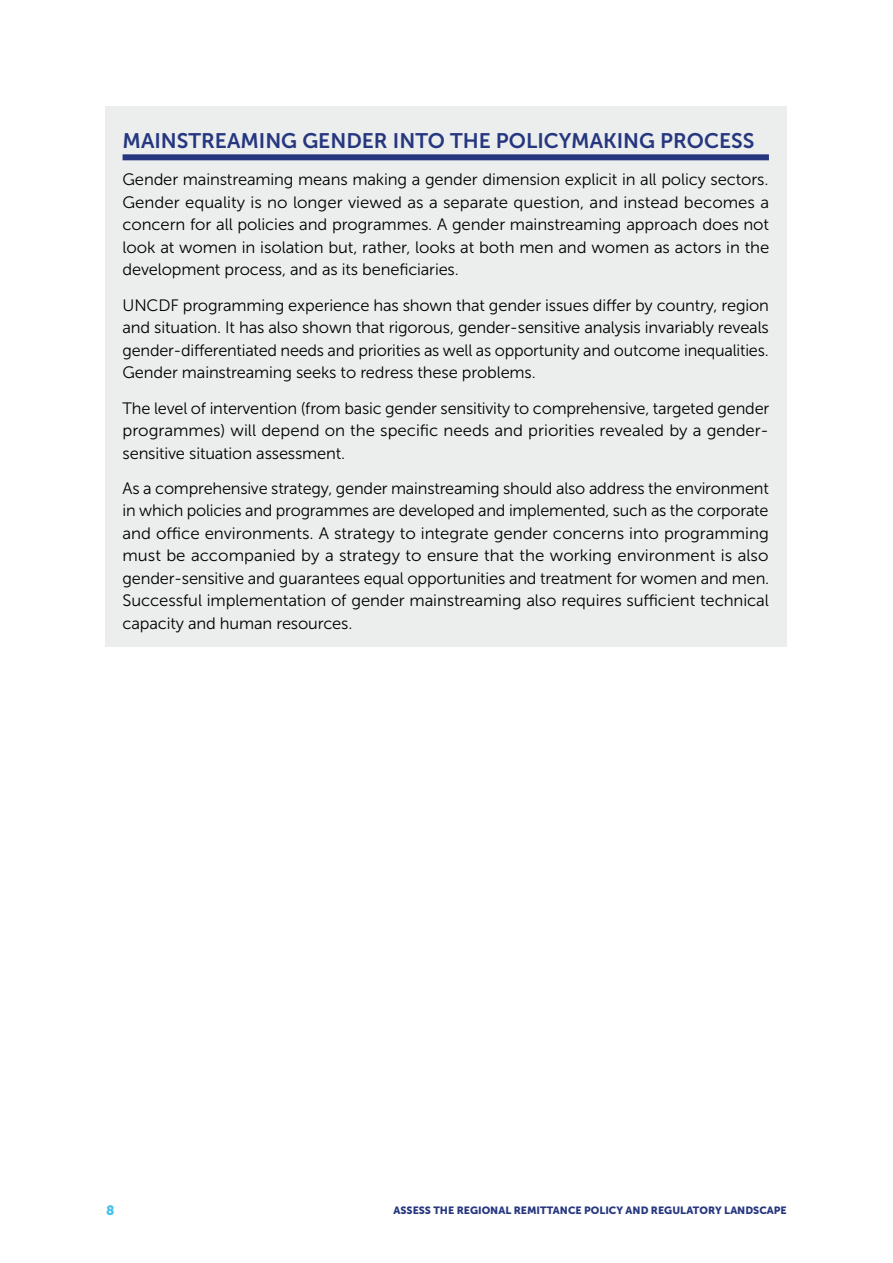
<style>
.page{position:relative;width:893px;height:1263px;background:#fff}
.page>*{position:absolute;margin:0;border:0;box-sizing:border-box;transform-origin:0 0}
.t1{font:21px "Museo Sans 700";color:#263780}
.t2{font:16.5px/22.5px "Museo Sans 300";letter-spacing:-.01em;color:#000;text-align:justify}
.t3{font:13.5px "Museo Sans 900";color:#49c1e9}
.t4{font:10.5px "Museo Sans 900";color:#263780}
</style>
<div class="page">
<div style="left:106px;top:106px;width:681px;height:540px;background:#eceeed"></div>
<div style="left:123px;top:154px;width:646px;height:6px;background:#263780"></div>
<p class="t1" style="left:123px;top:129px;width:633px">MAINSTREAMING GENDER INTO THE POLICYMAKING PROCESS</p>
<p class="t2" style="left:123px;top:169px;width:648px">Gender mainstreaming means making a gender dimension explicit in all policy sectors.<br>Gender equality is no longer viewed as a separate question, and instead becomes a concern for all policies and programmes. A gender mainstreaming approach does not look at women in isolation but, rather, looks at both men and women as actors in the development process, and as its beneficiaries.</p>
<p class="t2" style="left:123px;top:294px;width:648px">UNCDF programming experience has shown that gender issues differ by country, region and situation. It has also shown that rigorous, gender-sensitive analysis invariably reveals gender-differentiated needs and priorities as well as opportunity and outcome inequalities.<br>Gender mainstreaming seeks to redress these problems.</p>
<p class="t2" style="left:123px;top:397px;width:648px">The level of intervention (from basic gender sensitivity to comprehensive, targeted gender programmes) will depend on the specific needs and priorities revealed by a gender&shy;sensitive situation assessment.</p>
<p class="t2" style="left:123px;top:477px;width:648px">As a comprehensive strategy, gender mainstreaming should also address the environment in which policies and programmes are developed and implemented, such as the corporate and office environments. A strategy to integrate gender concerns into programming must be accompanied by a strategy to ensure that the working environment is also gender-sensitive and guarantees equal opportunities and treatment for women and men.<br>Successful implementation of gender mainstreaming also requires sufficient technical capacity and human resources.</p>
<p class="t3" style="left:106px;top:1202px;width:10px">8</p>
<p class="t4" style="left:394px;top:1204px;width:395px">ASSESS THE REGIONAL REMITTANCE POLICY AND REGULATORY LANDSCAPE</p>
</div>
